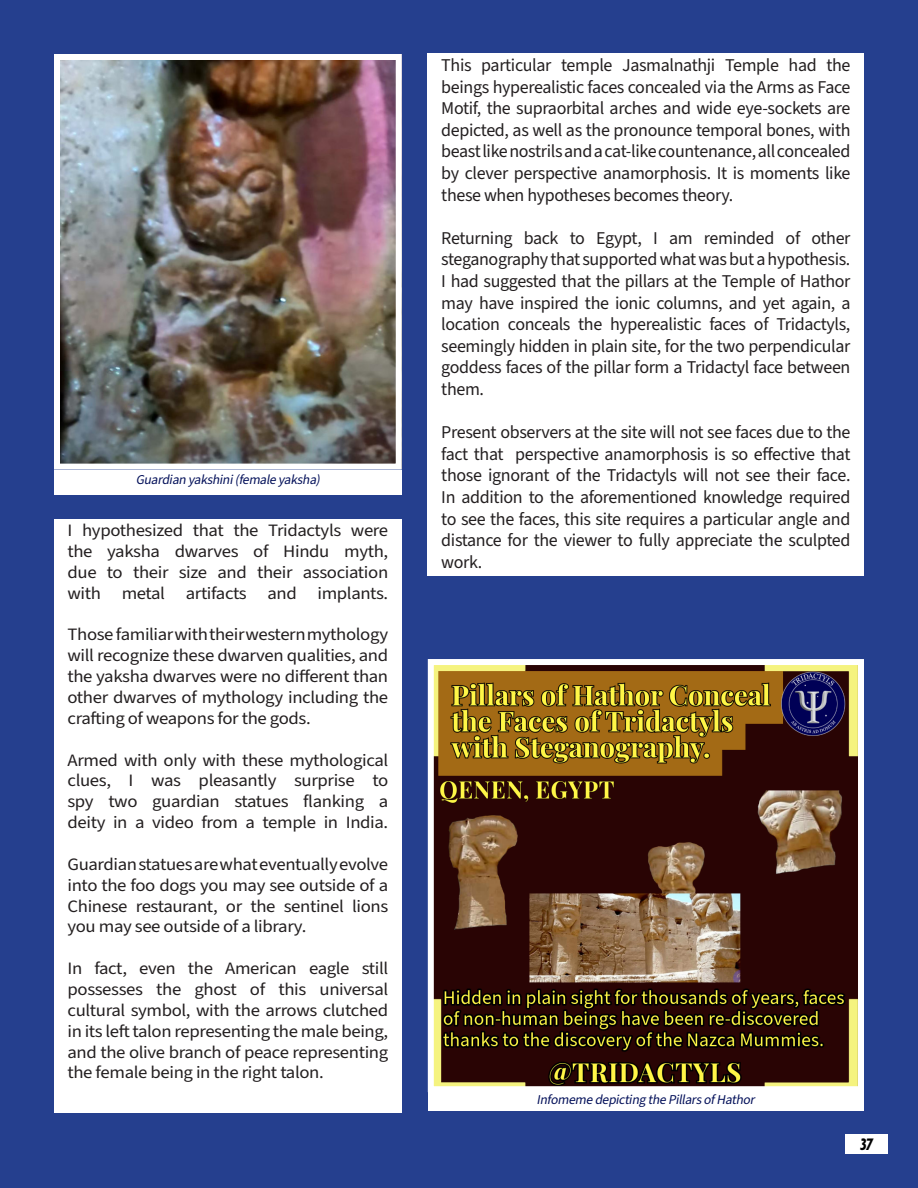
<style>
.page{position:relative;width:918px;height:1188px;background:#253f8e}
.page>*{position:absolute;margin:0;border:0;box-sizing:border-box;transform-origin:0 0}
.t1{font:18px/21.6px "Source Sans 3";letter-spacing:-.02em;color:#231f20;text-align:justify}
.PageNumber{font:italic 700 18px "Agenda";color:#000;scale:.81 1}
.t2{font:17.4px/20.9px "Source Sans 3";letter-spacing:-.02em;color:#231f20;text-align:justify;scale:1.08 1}
.t3{font:italic 13.5px "Source Sans 3";color:#031059}
</style>
<div class="page">
<div style="left:845px;top:1134px;width:43px;height:20px;background:#fff"></div>
<div style="left:54px;top:470px;width:348px;height:25px;background:#fff"></div>
<div style="left:428px;top:53px;width:436px;height:523px;background:#fff"></div>
<div style="left:428px;top:1091px;width:435px;height:20px;background:#fff"></div>
<div style="left:54px;top:519px;width:348px;height:594px;background:#fff"></div>
<img style="left:61px;top:61px;width:334px;height:402px">
<div style="left:54px;top:54px;width:348px;height:416px;border:6px solid #fff"></div>
<img style="left:435px;top:666px;width:422px;height:419px">
<div style="left:428px;top:659px;width:436px;height:433px;border:6px solid #fff"></div>
<p class="t3" style="left:136px;top:471px;width:189px">Guardian yakshini(female yaksha)</p>
<p class="t2" style="left:68px;top:520px;width:299px">I hypothesized that the Tridactyls were the yaksha dwarves of Hindu myth, due to their size and their association with metal artifacts and implants.</p>
<p class="t2" style="left:68px;top:624px;width:299px">Those familiar with their western mythology will recognize these dwarven qualities, and the yaksha dwarves were no different than other dwarves of mythology including the crafting of weapons for the gods.</p>
<p class="t2" style="left:68px;top:749px;width:299px">Armed with only with these mythological clues, I was pleasantly surprise to spy two guardian statues flanking a deity in a video from a temple in India.</p>
<p class="t2" style="left:68px;top:854px;width:299px">Guardian statues are what eventually evolve into the foo dogs you may see outside of a Chinese restaurant, or the sentinel lions you may see outside of a library.</p>
<p class="t2" style="left:68px;top:958px;width:299px">In fact, even the American eagle still possesses the ghost of this universal cultural symbol, with the arrows clutched in its left talon representing the male being, and the olive branch of peace representing the female being in the right talon.</p>
<p class="t1" style="left:441px;top:54px;width:411px">This particular temple Jasmalnathji Temple had the beings hyperealistic faces concealed via the Arms as Face Motif, the supraorbital arches and wide eye-sockets are depicted, as well as the pronounce temporal bones, with beast like nostrils and a cat-like countenance, all concealed by clever perspective anamorphosis. It is moments like these when hypotheses becomes theory.</p>
<p class="t1" style="left:441px;top:227px;width:411px">Returning back to Egypt, I am reminded of other steganography that supported what was but a hypothesis.<br>I had suggested that the pillars at the Temple of Hathor may have inspired the ionic columns, and yet again, a location conceals the hyperealistic faces of Tridactyls, seemingly hidden in plain site, for the two perpendicular goddess faces of the pillar form a Tridactyl face between them.</p>
<p class="t1" style="left:441px;top:421px;width:411px">Present observers at the site will not see faces due to the fact that perspective anamorphosis is so effective that those ignorant of the Tridactyls will not see their face.<br>In addition to the aforementioned knowledge required to see the faces, this site requires a particular angle and distance for the viewer to fully appreciate the sculpted work.</p>
<p class="t3" style="left:537px;top:1091px;width:223px">Infomeme depicting the PillarsofHathor</p>
<p class="PageNumber" style="left:860px;top:1134px;width:17px">37</p>
</div>
